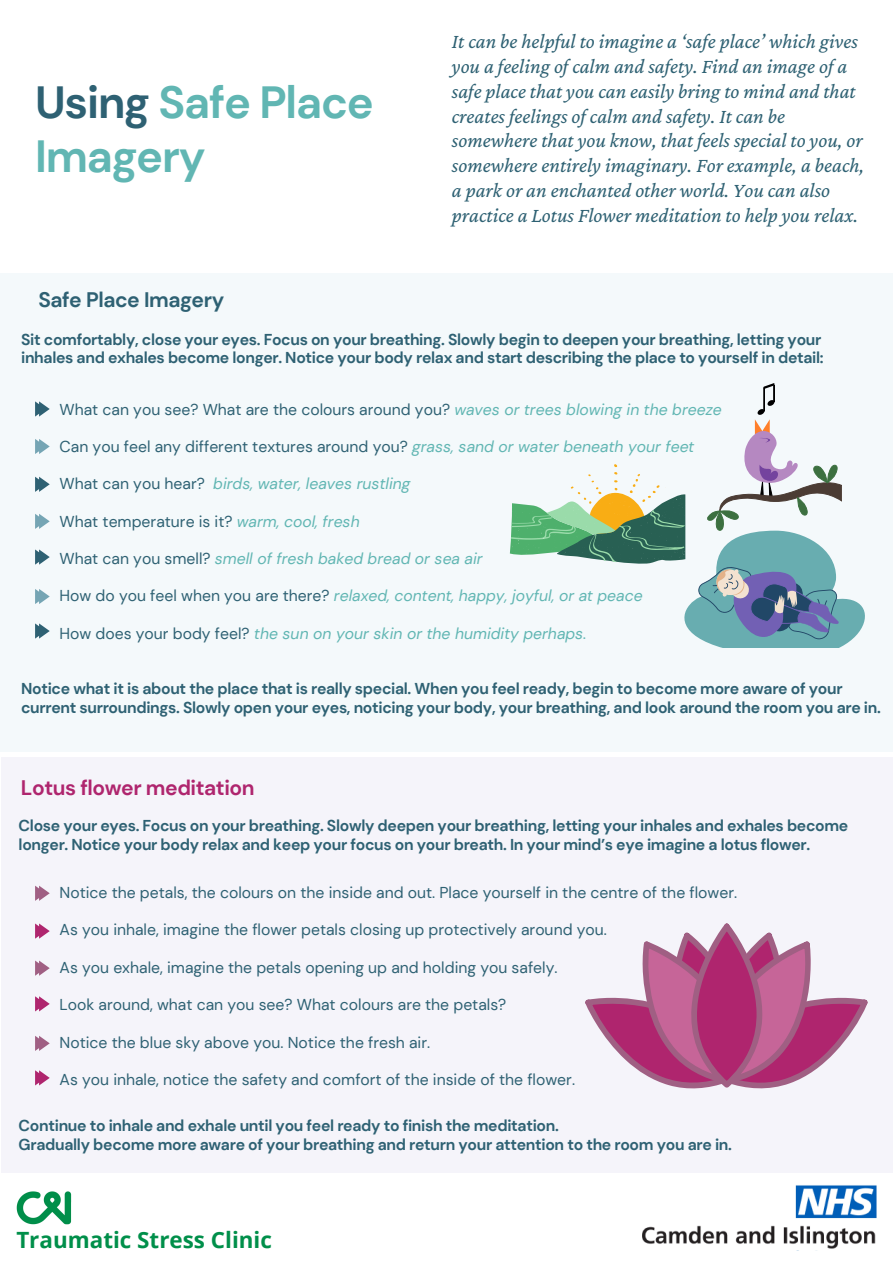
<style>
.page{position:relative;width:893px;height:1263px;background:#fff}
.page>*{position:absolute;margin:0;border:0;box-sizing:border-box;transform-origin:0 0}
.t1{font:700 45px/54px "DM Sans";letter-spacing:-.025em;color:#61b6b3}
.t2{font:700 22.42px "Open Sans";color:#008f4a}
.t3{font:italic 21px/24.8px "Crimson Pro";color:#2e6173}
.t4{font:700 21px "DM Sans";letter-spacing:-.02em;color:#af256e}
.t5{font:700 21px "DM Sans";letter-spacing:-.02em;color:#2e6173}
.t6{font:700 15.75px/18.7px "DM Sans";letter-spacing:-.02em;color:#2e6173}
.t7{font:15.75px "DM Sans";color:#2e6173}
.t8{font:italic 15.75px "DM Sans";color:#61b6b3}
.s1{color:#2e6173}
.s2{font-style:italic;color:#61b6b3}
.s3{font-style:normal;color:#2e6173}
</style>
<div class="page">
<div style="left:0;top:273px;width:893px;height:479px;background:#f4f9fb"></div>
<img style="left:628px;top:1172px;width:252px;height:77px">
<img style="left:16px;top:1191px;width:56px;height:34px">
<div style="left:1px;top:757px;width:892px;height:415px;background:#f5f4fa"></div>
<svg style="left:585px;top:923px;width:283px;height:165px"></svg>
<svg style="left:510px;top:383px;width:354px;height:264px"></svg>
<svg style="left:35px;top:401px;width:15px;height:16px"></svg>
<svg style="left:35px;top:477px;width:15px;height:15px"></svg>
<svg style="left:35px;top:549px;width:15px;height:16px"></svg>
<svg style="left:35px;top:439px;width:15px;height:15px"></svg>
<svg style="left:35px;top:514px;width:15px;height:15px"></svg>
<svg style="left:35px;top:623px;width:15px;height:16px"></svg>
<svg style="left:35px;top:589px;width:15px;height:15px"></svg>
<svg style="left:35px;top:923px;width:15px;height:16px"></svg>
<svg style="left:35px;top:996px;width:15px;height:15px"></svg>
<svg style="left:35px;top:886px;width:15px;height:15px"></svg>
<svg style="left:35px;top:960px;width:15px;height:16px"></svg>
<svg style="left:35px;top:1070px;width:15px;height:15px"></svg>
<svg style="left:35px;top:1036px;width:15px;height:15px"></svg>
<p class="t1" style="left:35px;top:76px;width:340px"><span class="s1">Using</span> Safe Place<br>Imagery</p>
<p class="t5" style="left:38px;top:286px;width:187px">Safe Place Imagery</p>
<p class="t3" style="left:452px;top:29px;width:414px">It can be helpful to imagine a ‘safe place’ which gives you a feeling of calm and safety. Find an image of a safe place that you can easily bring to mind and that creates feelings of calm and safety. It can be somewhere that you know, that feels special to you, or somewhere entirely imaginary. For example, a beach, a park or an enchanted other world. You can also practice a Lotus Flower meditation to help you relax.</p>
<p class="t6" style="left:21px;top:330px;width:804px">Sit comfortably, close your eyes. Focus on your breathing. Slowly begin to deepen your breathing, letting your inhales and exhales become longer. Notice your body relax and start describing the place to yourself in detail:</p>
<p class="t7" style="left:60px;top:399px;width:664px">What can you see? What are the colours around you? <span class="s2">waves or trees blowing in the breeze</span></p>
<p class="t7" style="left:60px;top:437px;width:636px">Can you feel any different textures around you? <span class="s2">grass, sand or water beneath your feet</span></p>
<p class="t8" style="left:60px;top:474px;width:352px"><span class="s3">What can you hear?</span> birds, water, leaves rustling</p>
<p class="t7" style="left:60px;top:511px;width:302px">What temperature is it? <span class="s2">warm, cool, fresh</span></p>
<p class="t8" style="left:60px;top:548px;width:425px"><span class="s3">What can you smell?</span> smell of fresh baked bread or sea air</p>
<p class="t8" style="left:60px;top:586px;width:584px"><span class="s3">How do you feel when you are there?</span> relaxed, content, happy, joyful, or at peace</p>
<p class="t8" style="left:60px;top:623px;width:528px"><span class="s3">How does your body feel?</span> the sun on your skin or the humidity perhaps.</p>
<p class="t6" style="left:21px;top:679px;width:861px">Notice what it is about the place that is really special. When you feel ready, begin to become more aware of your current surroundings. Slowly open your eyes, noticing your body, your breathing, and look around the room you are in.</p>
<p class="t4" style="left:21px;top:774px;width:235px">Lotus flower meditation</p>
<p class="t6" style="left:19px;top:816px;width:831px">Close your eyes. Focus on your breathing. Slowly deepen your breathing, letting your inhales and exhales become longer. Notice your body relax and keep your focus on your breath. In your mind’s eye imagine a lotus flower.</p>
<p class="t7" style="left:60px;top:882px;width:679px">Notice the petals, the colours on the inside and out. Place yourself in the centre of the flower.</p>
<p class="t7" style="left:60px;top:919px;width:549px">As you inhale, imagine the flower petals closing up protectively around you.</p>
<p class="t7" style="left:60px;top:957px;width:499px">As you exhale, imagine the petals opening up and holding you safely.</p>
<p class="t7" style="left:60px;top:994px;width:448px">Look around, what can you see? What colours are the petals?</p>
<p class="t7" style="left:60px;top:1032px;width:372px">Notice the blue sky above you. Notice the fresh air.</p>
<p class="t7" style="left:60px;top:1069px;width:517px">As you inhale, notice the safety and comfort of the inside of the flower.</p>
<p class="t6" style="left:19px;top:1117px;width:542px">Continue to inhale and exhale until you feel ready to finish the meditation.</p>
<p class="t6" style="left:19px;top:1135px;width:715px">Gradually become more aware of your breathing and return your attention to the room you are in.</p>
<p class="t2" style="left:16px;top:1224px;width:257px">Traumatic Stress Clinic</p>
</div>
